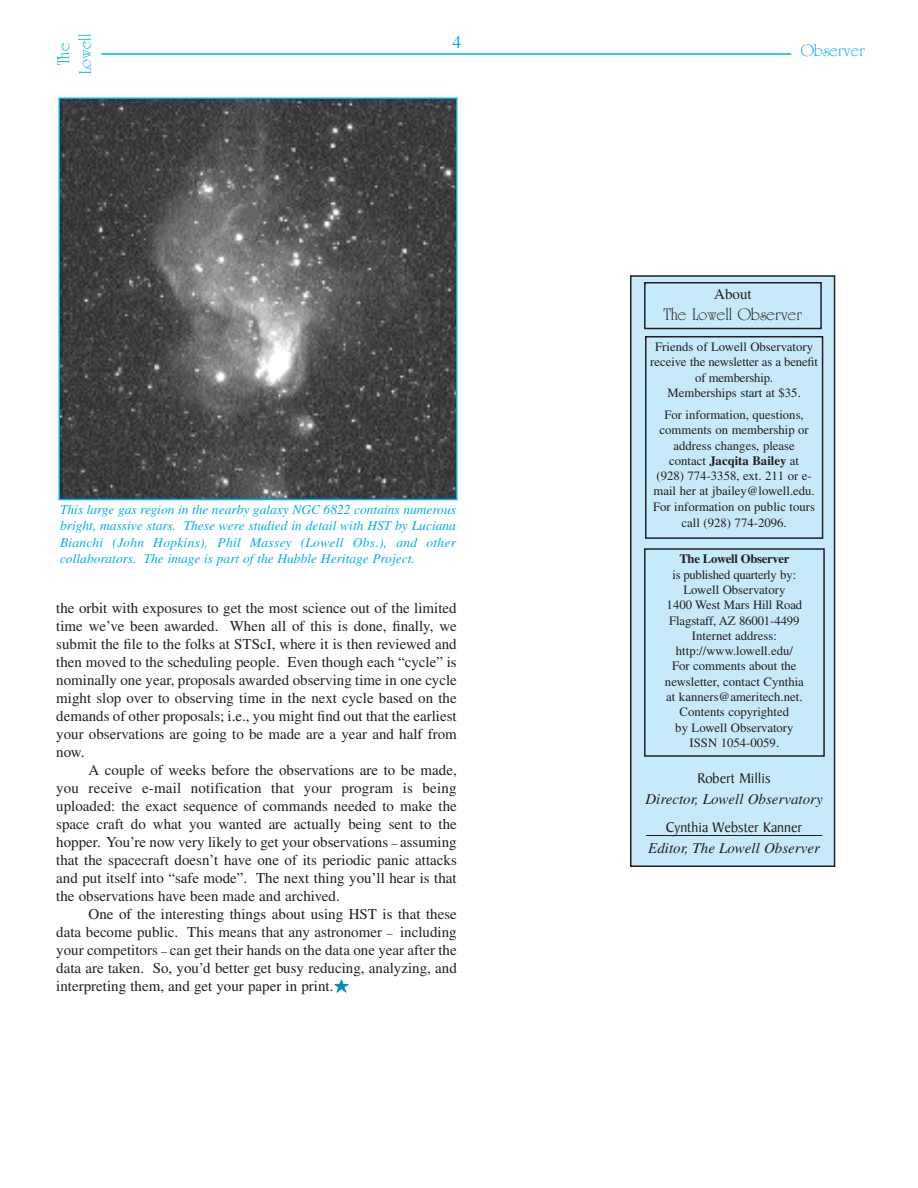
<style>
.page{position:relative;width:918px;height:1188px;background:#fff}
.page>*{position:absolute;margin:0;border:0;box-sizing:border-box;transform-origin:0 0}
.t1{font:18px/21.6px "University Roman";color:#00aeef;text-align:center}
.t2{font:18px "University Roman";color:#231f20}
.t3{font:18px "Times";color:#00aeef}
.t4{font:15px/18px "Times";color:#231f20;text-align:justify}
.t5{font:italic 15px "Times";color:#231f20}
.t6{font:15px "Baker Signet";color:#231f20}
.t7{font:italic 13.5px/16.2px "Times";color:#00aeef;text-align:justify}
.t8{font:12.75px/15.3px "Times";color:#231f20;text-align:center}
.t9{font:700 12.75px "Times";letter-spacing:-.025em;color:#231f20}
.s1{font-size:12px}
.s2{font-weight:700}
</style>
<div class="page">
<hr style="left:101px;top:53px;width:690px;height:2px;background:#00aeef">
<img style="left:61px;top:101px;width:394px;height:396px">
<div style="left:58px;top:98px;width:400px;height:402px;border:2px solid #00aeef"></div>
<div style="left:631px;top:276px;width:204px;height:590px;background:#c6eafa"></div>
<div style="left:630px;top:275px;width:205px;height:592px;border:2px solid #231f20"></div>
<div style="left:645px;top:336px;width:178px;height:203px;border:2px solid #231f20"></div>
<div style="left:644px;top:548px;width:181px;height:209px;border:2px solid #231f20"></div>
<div style="left:644px;top:282px;width:178px;height:47px;border:2px solid #231f20"></div>
<hr style="left:646px;top:835px;width:176px;height:1px;background:#231f20">
<svg style="left:335px;top:980px;width:13px;height:13px"></svg>
<p class="t1" style="left:52px;top:74px;width:41px;rotate:-90deg">The<br>Lowell</p>
<p class="t1" style="left:801px;top:39px;width:66px">Observer</p>
<p class="t3" style="left:452px;top:36px;width:10px">4</p>
<p class="t7" style="left:60px;top:503px;width:398px">This large gas region in the nearby galaxy NGC 6822 contains numerous bright, massive stars. These were studied in detail with HST by Luciana Bianchi (John Hopkins), Phil Massey (Lowell Obs.), and other collaborators. The image is part of the Hubble Heritage Project.</p>
<p class="t4" style="left:56px;top:601px;width:402px">the orbit with exposures to get the most science out of the limited time we’ve been awarded. When all of this is done, finally, we submit the file to the folks at STScI, where it is then reviewed and then moved to the scheduling people. Even though each “cycle” is nominally one year, proposals awarded observing time in one cycle might slop over to observing time in the next cycle based on the demands of other proposals; i.e., you might find out that the earliest your observations are going to be made are a year and half from now.</p>
<p class="t4" style="left:56px;top:763px;width:402px;text-indent:32px">A couple of weeks before the observations are to be made, you receive e-mail notification that your program is being uploaded: the exact sequence of commands needed to make the space craft do what you wanted are actually being sent to the hopper. You’re now very likely to get your observations <span class="s1">–</span> assuming that the spacecraft doesn’t have one of its periodic panic attacks and put itself into “safe mode”. The next thing you’ll hear is that the observations have been made and archived.</p>
<p class="t4" style="left:56px;top:907px;width:402px;text-indent:32px">One of the interesting things about using HST is that these data become public. This means that any astronomer <span class="s1">–</span> including your competitors <span class="s1">–</span> can get their hands on the data one year after the data are taken. So, you’d better get busy reducing, analyzing, and interpreting them, and get your paper in print.</p>
<p class="t4" style="left:714px;top:287px;width:39px">About</p>
<p class="t2" style="left:664px;top:304px;width:140px">The Lowell Observer</p>
<p class="t8" style="left:650px;top:340px;width:169px">Friends of Lowell Observatory receive the newsletter as a benefit of membership.<br>Memberships start at $35.</p>
<p class="t8" style="left:653px;top:408px;width:163px">For information, questions, comments on membership or address changes, please<br>contact <span class="s2">Jacqita Bailey</span> at<br>(928) 774-3358, ext. 211 or e&shy;mail her at jbailey@lowell.edu.<br>For information on public tours call (928) 774-2096.</p>
<p class="t9" style="left:679px;top:552px;width:111px">The Lowell Observer</p>
<p class="t8" style="left:665px;top:568px;width:140px">is published quarterly by:<br>Lowell Observatory<br>1400 West Mars Hill Road<br>Flagstaff, AZ 86001-4499<br>Internet address: http://www.lowell.edu/<br>For comments about the newsletter, contact Cynthia at kanners@ameritech.net.<br>Contents copyrighted<br>by Lowell Observatory<br>ISSN 1054-0059.</p>
<p class="t6" style="left:697px;top:772px;width:75px">Robert Millis</p>
<p class="t5" style="left:645px;top:793px;width:179px">Director, Lowell Observatory</p>
<p class="t6" style="left:666px;top:822px;width:138px">Cynthia Webster Kanner</p>
<p class="t5" style="left:648px;top:843px;width:173px">Editor, The Lowell Observer</p>
</div>
